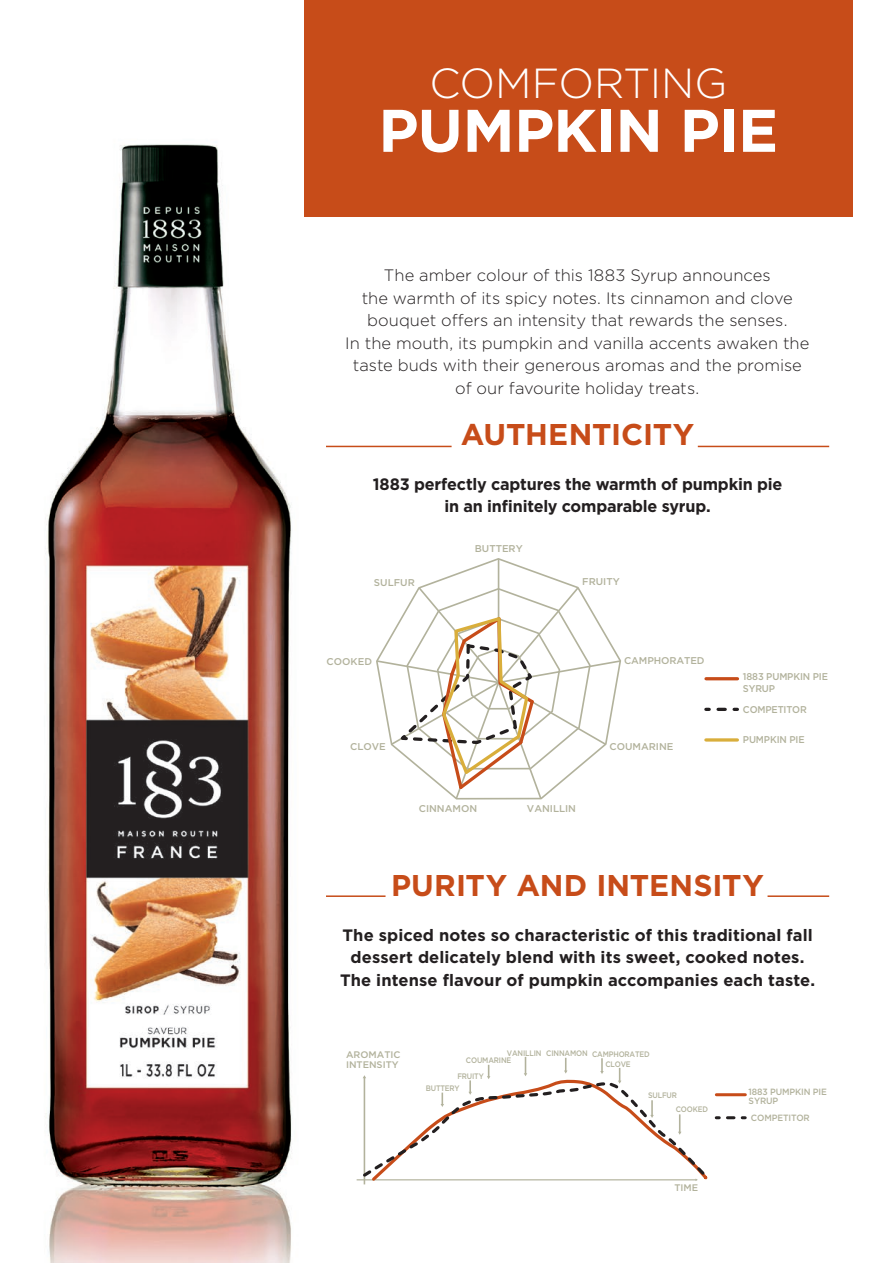
<style>
.page{position:relative;width:893px;height:1263px;background:#fff}
.page>*{position:absolute;margin:0;border:0;box-sizing:border-box;transform-origin:0 0}
.t1{font:700 60px "Gotham";letter-spacing:-.015em;color:#fff}
.t2{font:300 42px "Gotham";color:#fff}
.t3{font:700 30px "Gotham";color:#c74c19}
.CHAPO{font:300 16.5px/22.5px "Gotham";color:#231f20;text-align:center}
.INTRO_SCHEMA{font:700 16.5px/22.5px "Gotham";color:#231f20;text-align:center}
.t4{font:500 9.9px "Gotham";color:#b2b29c}
.t5{font:500 9.9px/11.9px "Gotham";color:#b2b29c;scale:.95 1}
.t6{font:500 9.6px/10.4px "Gotham";color:#b2b29c}
.t7{font:500 9px/9.6px "Gotham";letter-spacing:-.015em;color:#b2b29c;scale:.95 1}
.t8{font:500 7.95px/13.5px "Gotham";letter-spacing:-.02em;color:#b2b29c;scale:.9 1}
</style>
<div class="page">
<img style="left:46px;top:144px;width:292px;height:1119px">
<svg style="left:422px;top:558px;width:154px;height:28px"></svg>
<hr style="left:498px;top:559px;width:1px;height:123px;background:#b2b29c">
<hr style="left:706px;top:677px;width:31px;height:3px;background:#c74c19">
<svg style="left:718px;top:708px;width:19px;height:3px"></svg>
<svg style="left:706px;top:738px;width:31px;height:4px"></svg>
<svg style="left:376px;top:586px;width:245px;height:214px"></svg>
<hr style="left:364px;top:1078px;width:1px;height:106px;background:#b2b29c">
<hr style="left:357px;top:1179px;width:339px;height:1px;background:#b2b29c">
<hr style="left:716px;top:1093px;width:29px;height:3px;background:#c74c19">
<svg style="left:361px;top:1057px;width:358px;height:125px"></svg>
<svg style="left:727px;top:1116px;width:18px;height:3px"></svg>
<div style="left:304px;top:0;width:549px;height:217px;background:#c74c19"></div>
<hr style="left:326px;top:446px;width:126px;height:1px;background:#c74c19">
<hr style="left:698px;top:446px;width:131px;height:1px;background:#c74c19">
<hr style="left:326px;top:895px;width:60px;height:2px;background:#c74c19">
<hr style="left:767px;top:895px;width:62px;height:2px;background:#c74c19">
<p class="t2" style="left:429px;top:56px;width:299px">COMFORTING</p>
<p class="t1" style="left:378px;top:91px;width:401px">PUMPKIN PIE</p>
<p class="CHAPO" style="left:345px;top:264px;width:466px">The amber colour of this 1883 Syrup announces<br>the warmth of its spicy notes. Its cinnamon and clove bouquet offers an intensity that rewards the senses.<br>In the mouth, its pumpkin and vanilla accents awaken the taste buds with their generous aromas and the promise of our favourite holiday treats.</p>
<p class="t3" style="left:461px;top:414px;width:235px">AUTHENTICITY</p>
<p class="INTRO_SCHEMA" style="left:373px;top:473px;width:411px">1883 perfectly captures the warmth of pumpkin pie in an infinitely comparable syrup.</p>
<p class="t4" style="left:475px;top:542px;width:49px">BUTTERY</p>
<p class="t4" style="left:374px;top:576px;width:42px">SULFUR</p>
<p class="t4" style="left:582px;top:575px;width:39px">FRUITY</p>
<p class="t4" style="left:327px;top:655px;width:47px">COOKED</p>
<p class="t4" style="left:624px;top:654px;width:82px">CAMPHORATED</p>
<p class="t4" style="left:350px;top:740px;width:37px">CLOVE</p>
<p class="t4" style="left:609px;top:740px;width:65px">COUMARINE</p>
<p class="t4" style="left:419px;top:802px;width:60px">CINNAMON</p>
<p class="t4" style="left:527px;top:802px;width:51px">VANILLIN</p>
<p class="t5" style="left:743px;top:671px;width:91px">1883 PUMPKIN PIE<br>SYRUP</p>
<p class="t5" style="left:743px;top:704px;width:69px">COMPETITOR</p>
<p class="t5" style="left:743px;top:733px;width:66px">PUMPKIN PIE</p>
<p class="t3" style="left:391px;top:865px;width:374px">PURITY AND INTENSITY</p>
<p class="INTRO_SCHEMA" style="left:340px;top:923px;width:477px">The spiced notes so characteristic of this traditional fall dessert delicately blend with its sweet, cooked notes.<br>The intense flavour of pumpkin accompanies each taste.</p>
<p class="t6" style="left:346px;top:1049px;width:56px">AROMATIC<br>INTENSITY</p>
<p class="t8" style="left:605px;top:1048px;width:51px;line-height:10.6px;text-indent:-99px">VANILLIN CINNAMON CAMPHORATED<br>CLOVE</p>
<p class="t8" style="left:466px;top:1054px;width:52px">COUMARINE</p>
<p class="t8" style="left:457px;top:1069px;width:31px">FRUITY</p>
<p class="t8" style="left:426px;top:1081px;width:39px">BUTTERY</p>
<p class="t8" style="left:676px;top:1089px;width:37px;text-indent:-28px">SULFUR<br>COOKED</p>
<p class="t6" style="left:674px;top:1182px;width:25px">TIME</p>
<p class="t7" style="left:749px;top:1087px;width:84px">1883 PUMPKIN PIE<br>SYRUP</p>
<p class="t7" style="left:751px;top:1113px;width:63px">COMPETITOR</p>
</div>
